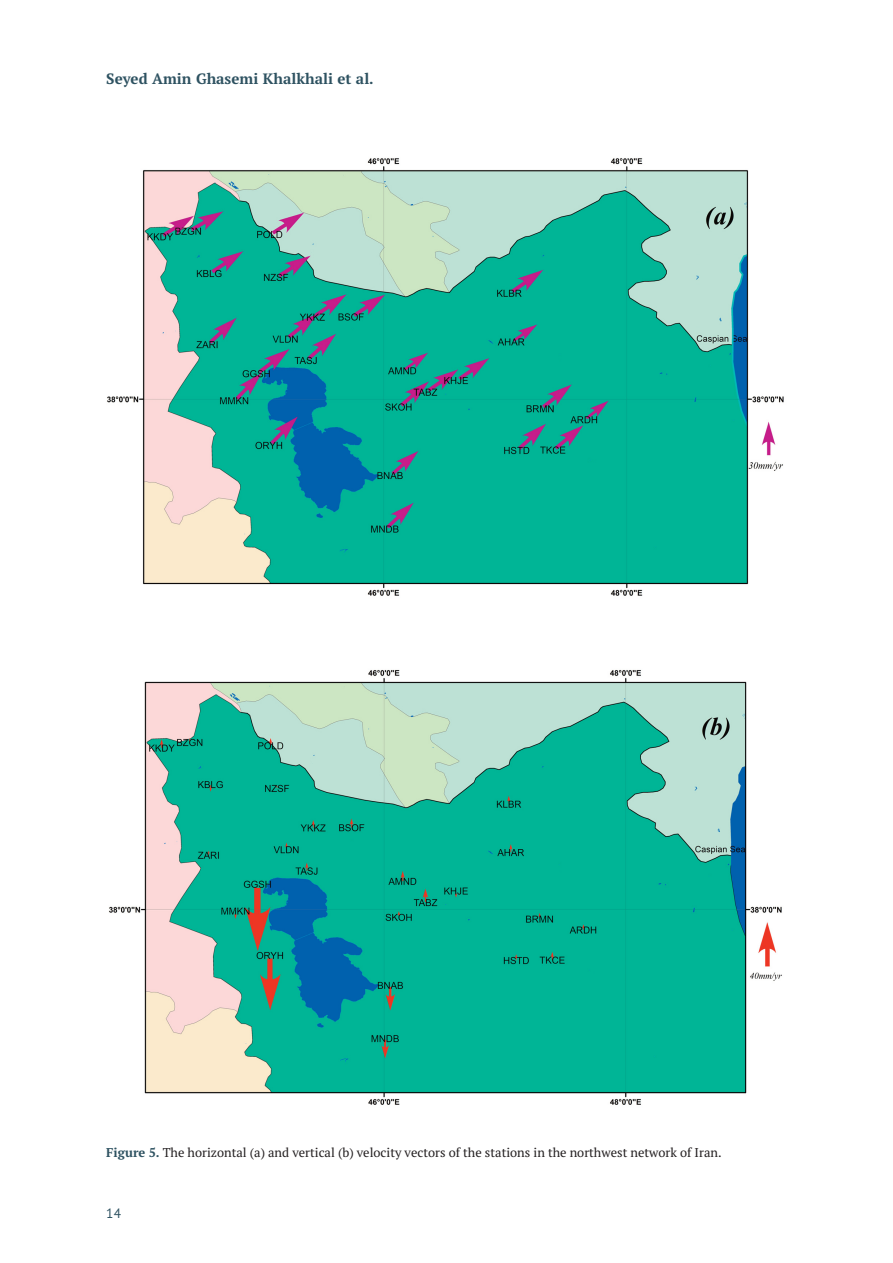
<style>
.page{position:relative;width:893px;height:1263px;background:#fff}
.page>*{position:absolute;margin:0;border:0;box-sizing:border-box;transform-origin:0 0}
.t1{font:700 15px "PT Serif";color:#2e5261}
.t2{font:13.5px "PT Sans";color:#2e5261}
.t3{font:12.75px "PT Serif";color:#231f20}
.s1{font-weight:700;color:#2e5261}
</style>
<div class="page">
<img style="left:107px;top:158px;width:677px;height:438px">
<img style="left:109px;top:670px;width:673px;height:435px">
<p class="t1" style="left:106px;top:73px;width:269px">Seyed Amin Ghasemi Khalkhali et al.</p>
<p class="t3" style="left:106px;top:1148px;width:617px"><span class="s1">Figure 5.</span> The horizontal (a) and vertical (b) velocity vectors of the stations in the northwest network of Iran.</p>
<p class="t2" style="left:106px;top:1209px;width:16px">14</p>
</div>
